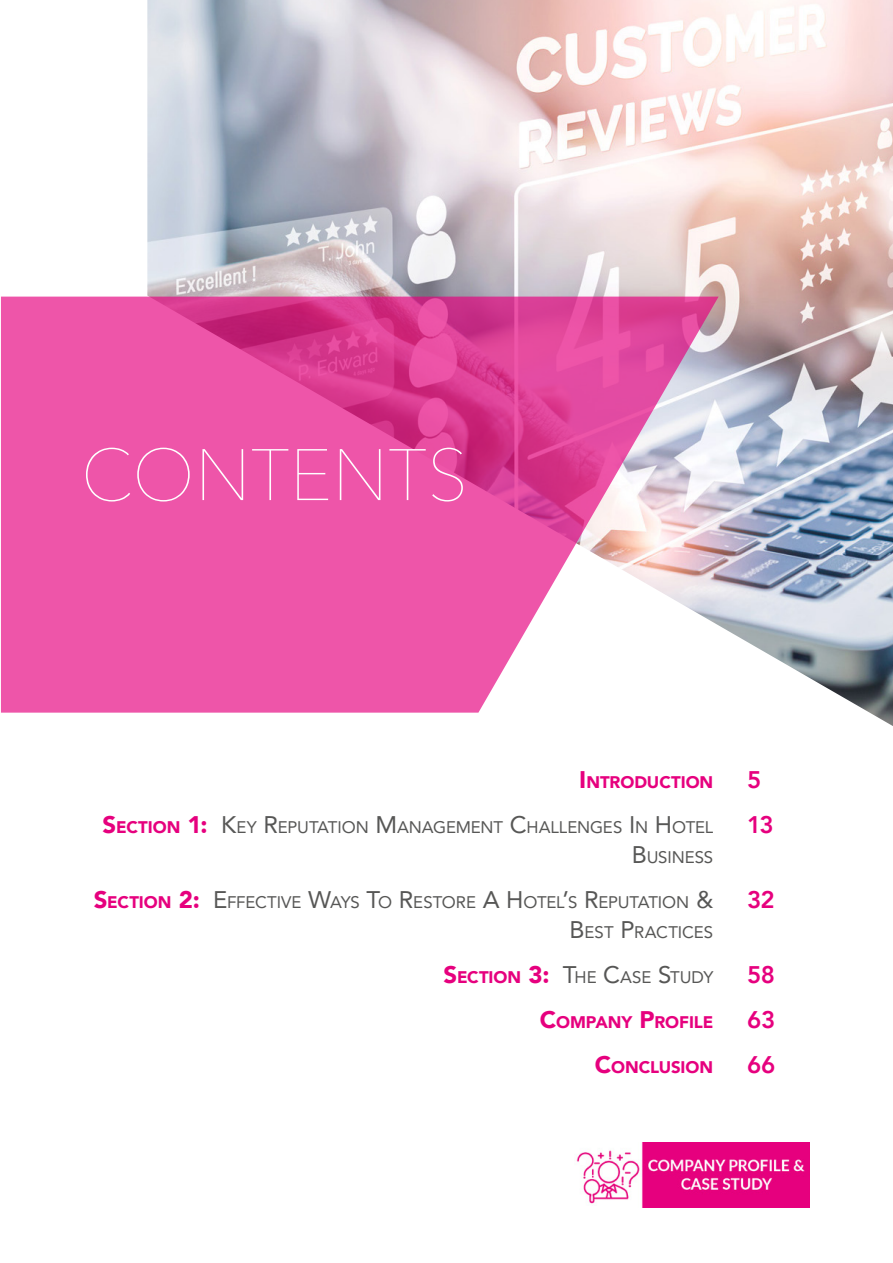
<style>
.page{position:relative;width:893px;height:1263px;background:#fff}
.page>*{position:absolute;margin:0;border:0;box-sizing:border-box;transform-origin:0 0}
.smart_paper_referenc{font:200 72px "Avenir Next";color:#fff}
.smart_paper_body_tex{font:800 24px "Avenir";letter-spacing:-.02em;color:#e6007e}
.t1{font:16.8px/30px "Avenir";letter-spacing:-.005em;color:#575756;text-align:right}
.t2{font:900 16.8px "Avenir";letter-spacing:-.005em;color:#e6007e}
.s1{font-size:24px}
.s2{font-weight:900;font-size:24px;color:#e6007e}
.s3{font-weight:900;color:#e6007e}
</style>
<div class="page">
<img style="left:147px;top:0;width:746px;height:726px">
<svg style="left:1px;top:297px;width:718px;height:416px;background:#ea68af"></svg>
<img style="left:576px;top:1142px;width:234px;height:66px">
<p class="smart_paper_referenc" style="left:81px;top:414px;width:389px">CONTENTS</p>
<p class="t2" style="left:579px;top:767px;width:136px"><span class="s1">I</span>NTRODUCTION</p>
<p class="t1" style="left:102px;top:811px;width:612px"><span class="s2">S</span><span class="s3">ECTION</span> <span class="s2">1:</span> <span class="s1">K</span>EY <span class="s1">R</span>EPUTATION <span class="s1">M</span>ANAGEM ENT <span class="s1">C</span>HALLENGES <span class="s1">I</span> N <span class="s1">H</span> OTEL<br><span class="s1">B</span>USINESS</p>
<p class="t1" style="left:94px;top:886px;width:621px"><span class="s2">S</span><span class="s3">ECTION</span> <span class="s2">2:</span> <span class="s1">E</span> FFECTIVE <span class="s1">W</span>AYS <span class="s1">T</span>O <span class="s1">R</span>ESTORE <span class="s1">A H</span> OTEL<span class="s1">’</span>S <span class="s1">R</span>EPUTATION <span class="s1">&amp;<br>B</span>EST <span class="s1">P</span> RACTICES</p>
<p class="t1" style="left:443px;top:961px;width:271px"><span class="s2">S</span><span class="s3">ECTION</span> <span class="s2">3:</span> <span class="s1">T</span>HE <span class="s1">C</span>ASE <span class="s1">S</span>TUDY</p>
<p class="t2" style="left:540px;top:1007px;width:175px"><span class="s1">C</span>OMPANY <span class="s1">P</span>ROFILE</p>
<p class="t2" style="left:595px;top:1052px;width:120px"><span class="s1">C</span>ONCLUSION</p>
<p class="smart_paper_body_tex" style="left:747px;top:761px;width:16px">5</p>
<p class="smart_paper_body_tex" style="left:747px;top:806px;width:28px">13</p>
<p class="smart_paper_body_tex" style="left:747px;top:881px;width:29px">32</p>
<p class="smart_paper_body_tex" style="left:747px;top:956px;width:29px">58</p>
<p class="smart_paper_body_tex" style="left:747px;top:1001px;width:30px">63</p>
<p class="smart_paper_body_tex" style="left:747px;top:1046px;width:30px">66</p>
</div>
